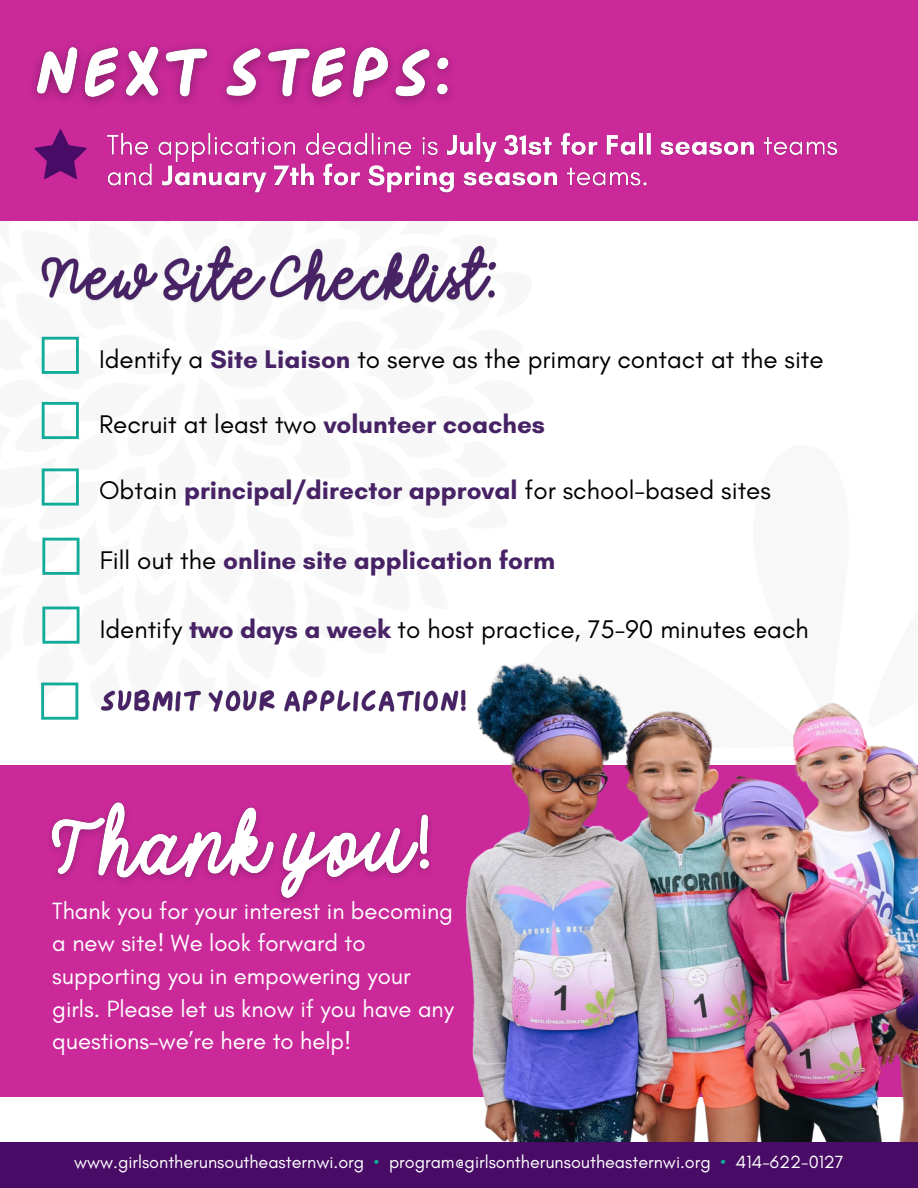
<style>
.page{position:relative;width:918px;height:1188px;background:#fff}
.page>*{position:absolute;margin:0;border:0;box-sizing:border-box;transform-origin:0 0}
.t1{font:26.1px "Glacial Indifference";color:#000}
.t2{font:700 26.1px "Glacial Indifference";color:#472265}
.t3{font:24px/32.7px "Glacial Indifference";color:#fff}
.t4{font:18px "Glacial Indifference";color:#fff}
.s1{font-weight:700;color:#472265}
.s2{font-weight:400;color:#000}
.s3{color:#11ac99}
</style>
<div class="page">
<svg style="left:42px;top:337px;width:37px;height:37px"></svg>
<svg style="left:42px;top:402px;width:37px;height:37px"></svg>
<svg style="left:42px;top:468px;width:37px;height:38px"></svg>
<svg style="left:42px;top:538px;width:38px;height:37px"></svg>
<svg style="left:42px;top:607px;width:38px;height:37px"></svg>
<div style="left:0;top:765px;width:918px;height:332px;background:#cb299a"></div>
<img style="left:466px;top:663px;width:452px;height:479px">
<div style="left:0;top:1142px;width:918px;height:46px;background:#490c66"></div>
<div style="left:0;top:0;width:918px;height:221px;background:#cb299a"></div>
<svg style="left:41px;top:683px;width:37px;height:37px"></svg>
<svg style="left:34px;top:134px;width:53px;height:45px"></svg>
<img style="left:41px;top:245px;width:456px;height:60px">
<img style="left:49px;top:802px;width:382px;height:100px">
<img style="left:33px;top:45px;width:418px;height:89px">
<img style="left:100px;top:687px;width:369px;height:34px">
<img style="left:104px;top:126px;width:734px;height:67px">
<p class="t1" style="left:99px;top:343px;width:726px">Identify a <span class="s1">Site Liaison</span> to serve as the primary contact at the site</p>
<p class="t1" style="left:99px;top:408px;width:448px">Recruit at least two <span class="s1">volunteer coaches</span></p>
<p class="t1" style="left:99px;top:475px;width:673px">Obtain <span class="s1">principal/director approval</span> for school-based sites</p>
<p class="t2" style="left:100px;top:544px;width:457px"><span class="s2">Fill out the</span> online site application form</p>
<p class="t1" style="left:100px;top:613px;width:711px">Identify <span class="s1">two days a week</span> to host practice, 75-90 minutes each</p>
<p class="t3" style="left:52px;top:894px;width:403px">Thank you for your interest in becoming a new site! We look forward to supporting you in empowering your girls. Please let us know if you have any questions–we’re here to help!</p>
<p class="t4" style="left:74px;top:1151px;width:771px">www.girlsontherunsoutheasternwi.org <span class="s3">•</span> program@girlsontherunsoutheasternwi.org <span class="s3">•</span> 414-622-0127</p>
</div>
